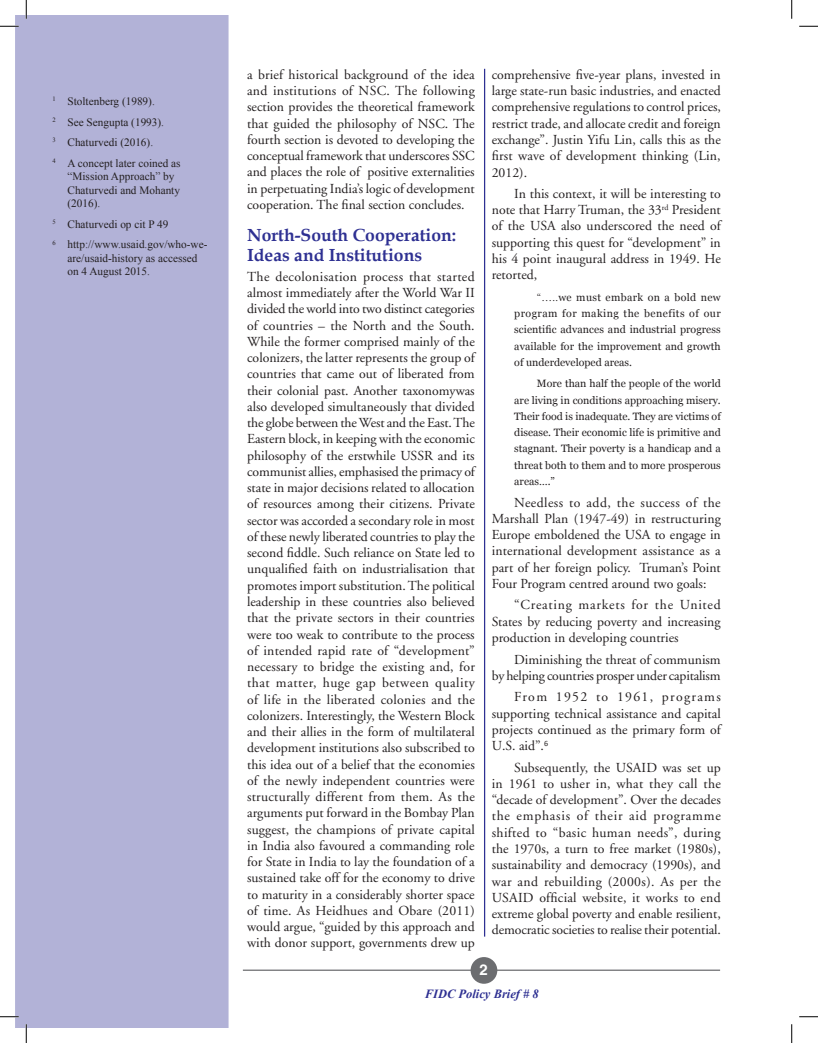
<style>
.page{position:relative;width:818px;height:1043px;background:#fff}
.page>*{position:absolute;margin:0;border:0;box-sizing:border-box;transform-origin:0 0}
.t1{font:700 17.5px/20px "Book Antiqua";color:#2e3092}
.t2{font:700 15px "Helvetica";color:#fff}
.t3{font:13.75px/16.2px "Adobe Garamond";color:#231f20;text-align:justify}
.t4{font:italic 700 12.5px "Times New Roman";color:#2e3092}
.t5{font:11.25px/20.6px "Times New Roman";color:#231f20}
.t6{font:10.62px/16.2px "Georgia";color:#231f20;text-align:justify}
.s1{font-family:"Adobe Garamond"}
</style>
<div class="page">
<div style="left:16px;top:16px;width:212px;height:1011px;background:#b2b2d7"></div>
<hr style="left:243px;top:969px;width:477px;height:1px;background:#6c6d70">
<div style="left:470px;top:957px;width:27px;height:26px;background:#6c6d70;border-radius:50%"></div>
<hr style="left:484px;top:69px;width:1px;height:867px;background:#2e3092">
<svg style="left:0;top:25px;width:19px;height:2px"></svg>
<svg style="left:799px;top:25px;width:19px;height:2px"></svg>
<svg style="left:0;top:1015px;width:19px;height:2px"></svg>
<svg style="left:799px;top:1016px;width:19px;height:1px"></svg>
<svg style="left:25px;top:0;width:2px;height:19px"></svg>
<svg style="left:25px;top:1024px;width:2px;height:18px"></svg>
<svg style="left:791px;top:0;width:1px;height:19px"></svg>
<svg style="left:791px;top:1024px;width:1px;height:18px"></svg>
<p class="t5" style="left:52px;top:91px;width:130px"><sup>1</sup> Stoltenberg (1989).<br><sup>2</sup> See Sengupta (1993).<br><sup>3</sup> Chaturvedi (2016).<br><sup>4</sup> A concept later coined as</p>
<p class="t5" style="left:67px;top:170px;width:114px;line-height:13.5px">“Mission Approach” by<br>Chaturvedi and Mohanty (2016).</p>
<p class="t5" style="left:52px;top:214px;width:156px"><sup>5</sup> Chaturvedi op cit P 49<br><sup>6</sup> http://www.usaid.gov/who-we-</p>
<p class="t5" style="left:67px;top:251px;width:131px;line-height:13.5px">are/usaid-history as accessed on 4 August 2015.</p>
<p class="t3" style="left:247px;top:67px;width:229px">a brief historical background of the idea and institutions of NSC. The following section provides the theoretical framework that guided the philosophy of NSC. The fourth section is devoted to developing the conceptual framework that underscores SSC and places the role of positive externalities in perpetuating India’s logic of development cooperation. The final section concludes.</p>
<p class="t1" style="left:247px;top:225px;width:211px">North-South Cooperation:<br>Ideas and Institutions</p>
<p class="t3" style="left:247px;top:269px;width:229px">The decolonisation process that started almost immediately after the World War II divided the world into two distinct categories of countries – the North and the South.<br>While the former comprised mainly of the colonizers, the latter represents the group of countries that came out of liberated from their colonial past. Another taxonomywas also developed simultaneously that divided the globe between the West and the East. The Eastern block, in keeping with the economic philosophy of the erstwhile USSR and its communist allies, emphasised the primacy of state in major decisions related to allocation of resources among their citizens. Private sector was accorded a secondary role in most of these newly liberated countries to play the second fiddle. Such reliance on State led to unqualified faith on industrialisation that promotes import substitution. The political leadership in these countries also believed that the private sectors in their countries were too weak to contribute to the process of intended rapid rate of “development” necessary to bridge the existing and, for that matter, huge gap between quality of life in the liberated colonies and the colonizers. Interestingly, the Western Block and their allies in the form of multilateral development institutions also subscribed to this idea out of a belief that the economies of the newly independent countries were structurally different from them. As the arguments put forward in the Bombay Plan suggest, the champions of private capital in India also favoured a commanding role for State in India to lay the foundation of a sustained take off for the economy to drive to maturity in a considerably shorter space of time. As Heidhues and Obare (2011) would argue, “guided by this approach and with donor support, governments drew up</p>
<p class="t3" style="left:491px;top:67px;width:231px">comprehensive five-year plans, invested in large state-run basic industries, and enacted comprehensive regulations to control prices, restrict trade, and allocate credit and foreign exchange”. Justin Yifu Lin, calls this as the first wave of development thinking (Lin, 2012).</p>
<p class="t3" style="left:491px;top:186px;width:231px;text-indent:22px">In this context, it will be interesting to note that Harry Truman, the 33<sup>rd</sup> President of the USA also underscored the need of supporting this quest for “development” in his 4 point inaugural address in 1949. He retorted,</p>
<p class="t6" style="left:514px;top:289px;width:208px;text-indent:23px"><span class="s1">“…..</span>we must embark on a bold new program for making the benefits of our scientific advances and industrial progress available for the improvement and growth of underdeveloped areas.</p>
<p class="t6" style="left:514px;top:375px;width:208px;text-indent:23px">More than half the people of the world are living in conditions approaching misery.<br>Their food is inadequate. They are victims of disease. Their economic life is primitive and stagnant. Their poverty is a handicap and a threat both to them and to more prosperous areas….”</p>
<p class="t3" style="left:491px;top:494px;width:231px;text-indent:22px">Needless to add, the success of the Marshall Plan (1947-49) in restructuring Europe emboldened the USA to engage in international development assistance as a part of her foreign policy. Truman’s Point Four Program centred around two goals:</p>
<p class="t3" style="left:491px;top:597px;width:230px;text-indent:22px">“Creating markets for the United States by reducing poverty and increasing production in developing countries</p>
<p class="t3" style="left:491px;top:651px;width:230px;text-align:right">Diminishing the threat of communism<br>by helping countries prosper under capitalism</p>
<p class="t3" style="left:491px;top:689px;width:230px;text-indent:22px">From 1952 to 1961, programs supporting technical assistance and capital projects continued as the primary form of U.S. aid”.<sup>6</sup></p>
<p class="t3" style="left:491px;top:759px;width:231px;text-indent:22px">Subsequently, the USAID was set up in 1961 to usher in, what they call the “decade of development”. Over the decades the emphasis of their aid programme shifted to “basic human needs”, during the 1970s, a turn to free market (1980s), sustainability and democracy (1990s), and war and rebuilding (2000s). As per the USAID official website, it works to end extreme global poverty and enable resilient, democratic societies to realise their potential.</p>
<p class="t2" style="left:479px;top:960px;width:10px">2</p>
<p class="t4" style="left:425px;top:985px;width:115px">FIDC Policy Brief # 8</p>
</div>
